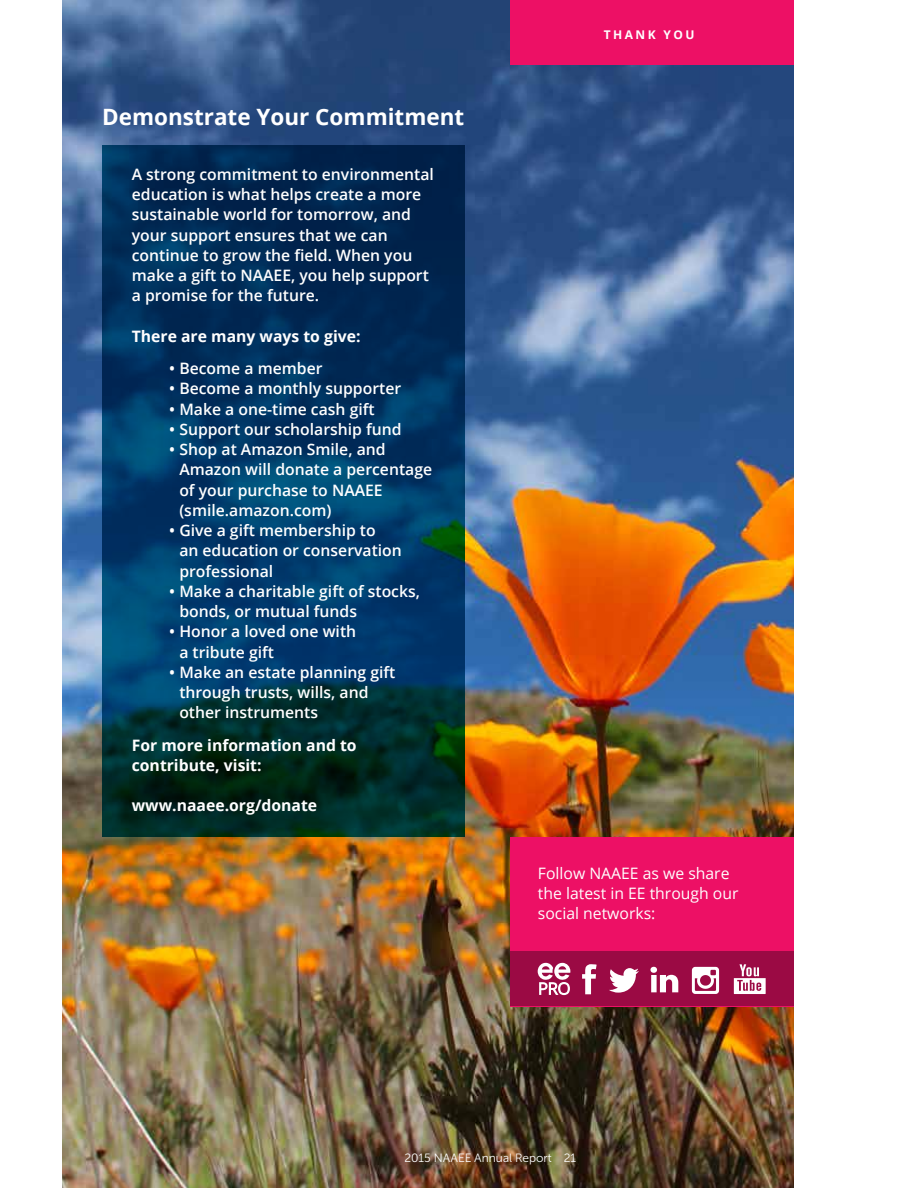
<style>
.page{position:relative;width:918px;height:1188px;background:#fff}
.page>*{position:absolute;margin:0;border:0;box-sizing:border-box;transform-origin:0 0}
.t1{font:700 22.5px "Open Sans";color:#fff}
.t2{font:600 15.75px/20.2px "Open Sans";color:#fff}
.t3{font:700 15.75px/20.2px "Open Sans";color:#fff}
.t4{font:15.75px/20.2px "Open Sans";color:#fff}
.t5{font:12px "Museo Sans Cyrl 300";color:#fff}
.t6{font:700 12px "Open Sans";letter-spacing:.2em;color:#fff}
</style>
<div class="page">
<img style="left:62px;top:0;width:732px;height:1188px">
<div style="left:510px;top:837px;width:284px;height:169px;background:#ed1065"></div>
<div style="left:510px;top:951px;width:284px;height:55px;background:#9b0a44"></div>
<div style="left:510px;top:0;width:284px;height:65px;background:#ed1065"></div>
<svg style="left:609px;top:968px;width:30px;height:25px"></svg>
<svg style="left:582px;top:964px;width:15px;height:30px"></svg>
<svg style="left:650px;top:967px;width:28px;height:25px"></svg>
<svg style="left:692px;top:967px;width:27px;height:27px"></svg>
<svg style="left:538px;top:963px;width:32px;height:32px"></svg>
<svg style="left:734px;top:964px;width:32px;height:30px"></svg>
<svg style="left:102px;top:145px;width:363px;height:692px;background:#003254"></svg>
<h1 class="t1" style="left:102px;top:101px;width:364px">Demonstrate Your Commitment</h1>
<p class="t2" style="left:132px;top:164px;width:304px">A strong commitment to environmental education is what helps create a more sustainable world for tomorrow, and your support ensures that we can continue to grow the field. When you make a gift to NAAEE, you help support a promise for the future.</p>
<p class="t3" style="left:132px;top:326px;width:230px">There are many ways to give:</p>
<p class="t2" style="left:169px;top:358px;width:155px">• Become a member</p>
<p class="t2" style="left:169px;top:378px;width:233px">• Become a monthly supporter</p>
<p class="t2" style="left:169px;top:398px;width:207px">• Make a one-time cash gift</p>
<p class="t2" style="left:169px;top:419px;width:234px">• Support our scholarship fund</p>
<p class="t2" style="left:179px;top:439px;width:254px;text-indent:-10px">• Shop at Amazon Smile, and<br>Amazon will donate a percentage of your purchase to NAAEE (smile.amazon.com)</p>
<p class="t2" style="left:179px;top:520px;width:224px;text-indent:-10px">• Give a gift membership to<br>an education or conservation professional</p>
<p class="t2" style="left:179px;top:581px;width:242px;text-indent:-10px">• Make a charitable gift of stocks, bonds, or mutual funds</p>
<p class="t2" style="left:179px;top:621px;width:178px;text-indent:-10px">• Honor a loved one with a tribute gift</p>
<p class="t2" style="left:179px;top:662px;width:218px;text-indent:-10px">• Make an estate planning gift through trusts, wills, and other instruments</p>
<p class="t3" style="left:132px;top:734px;width:226px">For more information and to contribute, visit:</p>
<p class="t3" style="left:132px;top:795px;width:187px">www.naaee.org/donate</p>
<p class="t6" style="left:604px;top:26px;width:92px">THANK YOU</p>
<p class="t4" style="left:538px;top:863px;width:202px">Follow NAAEE as we share the latest in EE through our social networks:</p>
<p class="t5" style="left:404px;top:1152px;width:173px">2015 NAAEE Annual Report 21</p>
</div>
